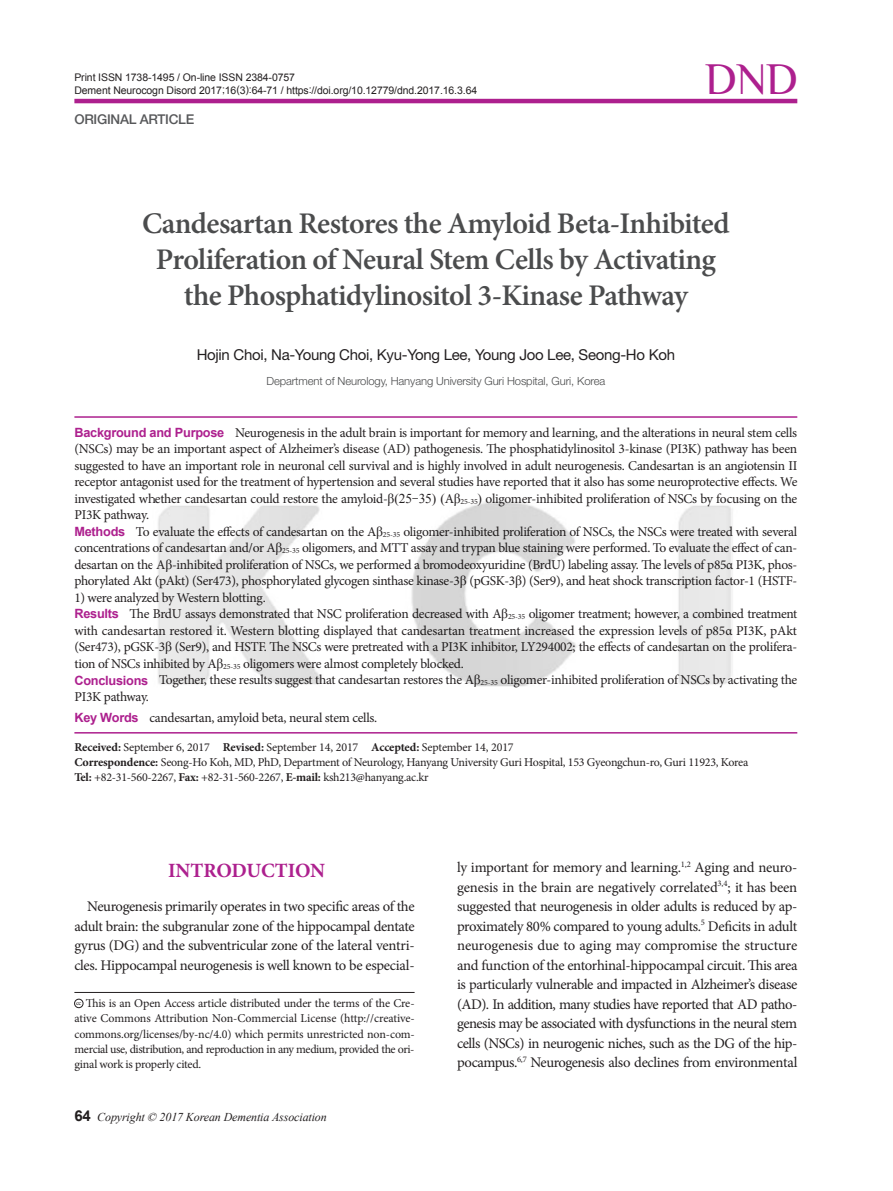
<style>
.page{position:relative;width:893px;height:1191px;background:#fff}
.page>*{position:absolute;margin:0;border:0;box-sizing:border-box;transform-origin:0 0}
.t1{font:45px "Philosopher";color:#ad208e}
.t2{font:600 30px/36px "Minion Pro";letter-spacing:-.02em;color:#4b4c4d;text-align:center}
.t3{font:700 20.25px "Minion Pro";letter-spacing:-.005em;color:#ad208e}
.t4{font:15px "Helvetica Neue LT Std";letter-spacing:-.02em;color:#231f20}
.t5{font:14.7px/19.5px "Minion Pro";letter-spacing:-.025em;color:#231f20;text-align:justify}
.t6{font:13.5px/16.5px "Minion Pro";letter-spacing:-.025em;color:#231f20}
.t7{font:500 13.5px "Helvetica Neue LT Std";letter-spacing:-.02em;color:#57585a}
.t8{font:12px/15.1px "Minion Pro";letter-spacing:-.02em;color:#231f20}
.t9{font:italic 12px "Times New Roman";letter-spacing:-.01em;color:#231f20}
.t10{font:300 11.25px "Helvetica Neue LT Std";letter-spacing:-.01em;color:#4b4c4d}
.t11{font:10.5px/12.9px "Arial";letter-spacing:-.01em;color:#231f20}
.s1{font-family:"Arial";font-weight:700;font-size:12.75px;color:#ad208e}
.s2{font-family:"Times New Roman"}
.s3{font-weight:700}
.s4{font-family:"Arial";font-weight:700;font-style:normal;font-size:15px}
</style>
<div class="page">
<hr style="left:74px;top:732px;width:723px;height:1px;background:#ad208e">
<hr style="left:74px;top:416px;width:723px;height:2px;background:#ad208e">
<hr style="left:74px;top:992px;width:341px;height:1px;background:#231f20">
<div style="left:74px;top:999px;width:9px;height:8px;border:1px solid #231f20;border-radius:50%"></div>
<hr style="left:74px;top:99px;width:723px;height:4px;background:#ad208e">
<img style="left:158px;top:501px;width:575px;height:186px">
<p class="t11" style="left:74px;top:71px;width:404px">Print ISSN 1738-1495 / On-line ISSN 2384-0757<br>Dement Neurocogn Disord 2017;16(3):64-71 / https://doi.org/10.12779/dnd.2017.16.3.64</p>
<h1 class="t1" style="left:705px;top:55px;width:94px">DND</h1>
<p class="t7" style="left:74px;top:111px;width:121px">ORIGINAL ARTICLE</p>
<h2 class="t2" style="left:142px;top:205px;width:589px">Candesartan Restores the Amyloid Beta-Inhibited<br>Proliferation of Neural Stem Cells by Activating the Phosphatidylinositol 3-Kinase Pathway</h2>
<p class="t4" style="left:197px;top:346px;width:480px">Hojin Choi, Na-Young Choi, Kyu-Yong Lee, Young Joo Lee, Seong-Ho Koh</p>
<p class="t10" style="left:266px;top:374px;width:340px">Department of Neurology, Hanyang University Guri Hospital, Guri, Korea</p>
<p class="t6" style="left:74px;top:424px;width:724px"><span class="s1">Background and Purpose</span> Neurogenesis in the adult brain is important for memory and learning, and the alterations in neural stem cells (NSCs) may be an important aspect of Alzheimer’s disease (AD) pathogenesis. The phosphatidylinositol 3-kinase (PI3K) pathway has been suggested to have an important role in neuronal cell survival and is highly involved in adult neurogenesis. Candesartan is an angiotensin II receptor antagonist used for the treatment of hypertension and several studies have reported that it also has some neuroprotective effects. We investigated whether candesartan could restore the amyloid-<span class="s2">β(25</span>–<span class="s2">35) (</span>A<span class="s2">β</span><sub>25-35</sub><span class="s2">)</span> oligomer-inhibited proliferation of NSCs by focusing on the PI3K pathway.<br><span class="s1">Methods</span> To evaluate the effects of candesartan on the A<span class="s2">β</span><sub>25-35</sub> oligomer-inhibited proliferation of NSCs, the NSCs were treated with several concentrations of candesartan and/or A<span class="s2">β</span><sub>25-35</sub> oligomers, and MTT assay and trypan blue staining were performed. To evaluate the effect of can&shy;desartan on the A<span class="s2">β</span>-inhibited proliferation of NSCs, we performed a bromodeoxyuridine (BrdU) labeling assay. The levels of p85α PI3K, phos&shy;phorylated Akt (pAkt) (Ser473), phosphorylated glycogen sinthase kinase-3<span class="s2">β</span> (pGSK-3<span class="s2">β</span>) (Ser9), and heat shock transcription factor-1 (HSTF-</p>
<p class="t6" style="left:74px;top:589px;width:724px">1) were analyzed by Western blotting.<br><span class="s1">Results</span> The BrdU assays demonstrated that NSC proliferation decreased with A<span class="s2">β</span><sub>25-35</sub> oligomer treatment; however, a combined treatment with candesartan restored it. Western blotting displayed that candesartan treatment increased the expression levels of p85α PI3K, pAkt (Ser473), pGSK-3<span class="s2">β</span> (Ser9), and HSTF. The NSCs were pretreated with a PI3K inhibitor, LY294002; the effects of candesartan on the prolifera&shy;tion of NSCs inhibited by A<span class="s2">β</span><sub>25-35</sub> oligomers were almost completely blocked.<br><span class="s1">Conclusions</span> Together, these results suggest that candesartan restores the A<span class="s2">β</span><sub>25-35</sub> oligomer-inhibited proliferation of NSCs by activating the PI3K pathway.</p>
<p class="t6" style="left:74px;top:709px;width:304px"><span class="s1">Key Words</span> candesartan, amyloid beta, neural stem cells.</p>
<p class="t8" style="left:74px;top:740px;width:675px"><span class="s3">Received:</span> September 6, 2017 <span class="s3">Revised:</span> September 14, 2017 <span class="s3">Accepted:</span> September 14, 2017<br><span class="s3">Correspondence:</span> Seong-Ho Koh, MD, PhD, Department of Neurology, Hanyang University Guri Hospital, 153 Gyeongchun-ro, Guri 11923, Korea<br><span class="s3">Tel:</span> +82-31-560-2267, <span class="s3">Fax:</span> +82-31-560-2267, <span class="s3">E-mail:</span> ksh213@hanyang.ac.kr</p>
<h3 class="t3" style="left:168px;top:856px;width:159px">INTRODUCTION</h3>
<p class="t5" style="left:74px;top:896px;width:342px;text-indent:13px">Neurogenesis primarily operates in two specific areas of the adult brain: the subgranular zone of the hippocampal dentate gyrus (DG) and the subventricular zone of the lateral ventri&shy;cles. Hippocampal neurogenesis is well known to be especial-</p>
<p class="t8" style="left:74px;top:996px;width:342px;text-align:justify"><sup>cc</sup> This is an Open Access article distributed under the terms of the Cre&shy;ative Commons Attribution Non-Commercial License (http://creative&shy;commons.org/licenses/by-nc/4.0) which permits unrestricted non-com&shy;mercial use, distribution, and reproduction in any medium, provided the ori&shy;ginal work is properly cited.</p>
<p class="t9" style="left:74px;top:1108px;width:254px"><span class="s4">64</span> Copyright © 2017 Korean Dementia Association</p>
<p class="t5" style="left:457px;top:857px;width:342px">ly important for memory and learning.<sup>1,2</sup> Aging and neuro&shy;genesis in the brain are negatively correlated<sup>3,4</sup>; it has been suggested that neurogenesis in older adults is reduced by ap&shy;proximately 80% compared to young adults.<sup>5</sup> Deficits in adult neurogenesis due to aging may compromise the structure and function of the entorhinal-hippocampal circuit. This area is particularly vulnerable and impacted in Alzheimer’s disease (AD). In addition, many studies have reported that AD patho&shy;genesis may be associated with dysfunctions in the neural stem cells (NSCs) in neurogenic niches, such as the DG of the hip&shy;pocampus.<sup>6,7</sup> Neurogenesis also declines from environmental</p>
</div>
